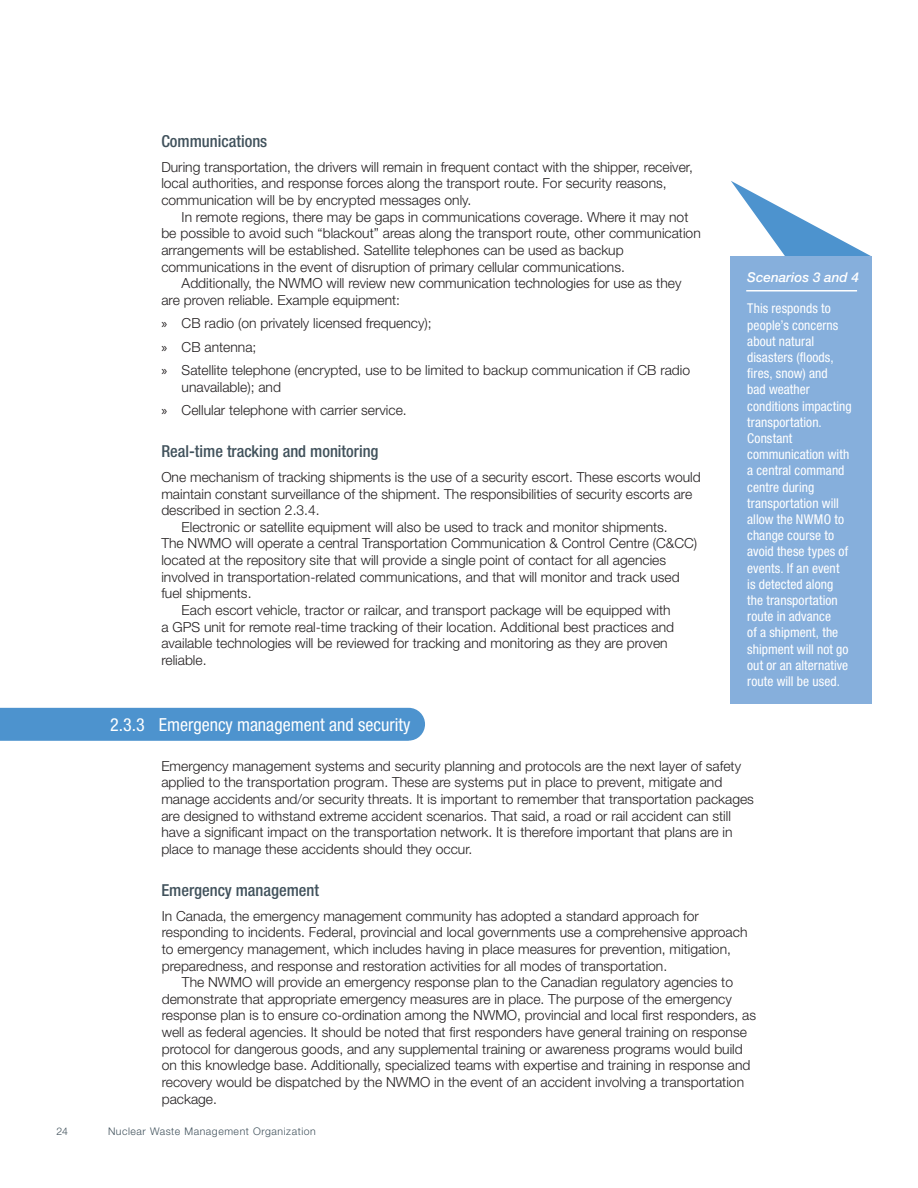
<style>
.page{position:relative;width:918px;height:1188px;background:#fff}
.page>*{position:absolute;margin:0;border:0;box-sizing:border-box;transform-origin:0 0}
.Alphabet_heading{font:condensed 18px "Helvetica Neue LT Std";color:#fff}
.First_para{font:500 condensed 16.5px "Helvetica Neue LT Std";color:#41525c}
.Paragraph_indented{font:300 13.8px/16.6px "Helvetica Neue LT Std";color:#231f20}
.First_para-2{font:300 13.8px/16.6px "Helvetica Neue LT Std";color:#231f20}
._3_0_Tables_-_Text{font:condensed 13.5px/16.2px "Helvetica Neue LT Std";letter-spacing:.005em;color:#fff}
.t1{font:italic 500 13.5px "Helvetica Neue LT Std";color:#fff}
.t2{font:300 10.5px "Helvetica Neue LT Std";letter-spacing:.055em;color:#41525c}
.s1{font-family:"Myriad Pro";font-weight:400}
</style>
<div class="page">
<svg style="left:731px;top:181px;width:141px;height:76px"></svg>
<div style="left:0;top:708px;width:425px;height:33px;background:#4d93ce"></div>
<div style="left:731px;top:257px;width:141px;height:447px;background:#86afdc"></div>
<hr style="left:746px;top:290px;width:111px;height:2px;background:#fff">
<p class="First_para" style="left:161px;top:131px;width:107px">Communications</p>
<p class="First_para-2" style="left:161px;top:158px;width:533px">During transportation, the drivers will remain in frequent contact with the shipper, receiver, local authorities, and response forces along the transport route. For security reasons, communication will be by encrypted messages only.</p>
<p class="Paragraph_indented" style="left:161px;top:208px;width:541px;text-indent:20px">In remote regions, there may be gaps in communications coverage. Where it may not be possible to avoid such “blackout” areas along the transport route, other communication arrangements will be established. Satellite telephones can be used as backup communications in the event of disruption of primary cellular communications.</p>
<p class="Paragraph_indented" style="left:161px;top:275px;width:522px;text-indent:20px">Additionally, the NWMO will review new communication technologies for use as they are proven reliable. Example equipment:</p>
<p class="Paragraph_indented" style="left:161px;top:315px;width:272px"><span class="s1">»</span> CB radio (on privately licensed frequency);</p>
<p class="Paragraph_indented" style="left:161px;top:338px;width:97px"><span class="s1">»</span> CB antenna;</p>
<p class="Paragraph_indented" style="left:182px;top:362px;width:510px;text-indent:-20px"><span class="s1">»</span> Satellite telephone (encrypted, use to be limited to backup communication if CB radio unavailable); and</p>
<p class="Paragraph_indented" style="left:161px;top:402px;width:247px"><span class="s1">»</span> Cellular telephone with carrier service.</p>
<p class="First_para" style="left:161px;top:441px;width:219px">Real-time tracking and monitoring</p>
<p class="First_para-2" style="left:161px;top:468px;width:541px">One mechanism of tracking shipments is the use of a security escort. These escorts would maintain constant surveillance of the shipment. The responsibilities of security escorts are described in section 2.3.4.</p>
<p class="Paragraph_indented" style="left:161px;top:518px;width:537px;text-indent:20px">Electronic or satellite equipment will also be used to track and monitor shipments.<br>The NWMO will operate a central Transportation Communication &amp; Control Centre (C&amp;CC) located at the repository site that will provide a single point of contact for all agencies involved in transportation-related communications, and that will monitor and track used fuel shipments.</p>
<p class="Paragraph_indented" style="left:161px;top:602px;width:514px;text-indent:20px">Each escort vehicle, tractor or railcar, and transport package will be equipped with a GPS unit for remote real-time tracking of their location. Additional best practices and available technologies will be reviewed for tracking and monitoring as they are proven reliable.</p>
<p class="t1" style="left:747px;top:269px;width:113px">Scenarios 3 and 4</p>
<p class="_3_0_Tables_-_Text" style="left:747px;top:301px;width:106px">This responds to people’s concerns about natural disasters (floods, fires, snow) and<br>bad weather conditions impacting transportation.<br>Constant communication with a central command centre during transportation will allow the NWMO to change course to avoid these types of events. If an event<br>is detected along the transportation route in advance<br>of a shipment, the shipment will not go out or an alternative route will be used.</p>
<p class="Alphabet_heading" style="left:110px;top:714px;width:302px">2.3.3 Emergency management and security</p>
<p class="First_para-2" style="left:161px;top:757px;width:594px">Emergency management systems and security planning and protocols are the next layer of safety applied to the transportation program. These are systems put in place to prevent, mitigate and manage accidents and/or security threats. It is important to remember that transportation packages are designed to withstand extreme accident scenarios. That said, a road or rail accident can still have a significant impact on the transportation network. It is therefore important that plans are in place to manage these accidents should they occur.</p>
<p class="First_para" style="left:161px;top:880px;width:159px">Emergency management</p>
<p class="First_para-2" style="left:162px;top:907px;width:587px">In Canada, the emergency management community has adopted a standard approach for responding to incidents. Federal, provincial and local governments use a comprehensive approach to emergency management, which includes having in place measures for prevention, mitigation, preparedness, and response and restoration activities for all modes of transportation.</p>
<p class="Paragraph_indented" style="left:162px;top:974px;width:596px;text-indent:20px">The NWMO will provide an emergency response plan to the Canadian regulatory agencies to demonstrate that appropriate emergency measures are in place. The purpose of the emergency response plan is to ensure co-ordination among the NWMO, provincial and local first responders, as well as federal agencies. It should be noted that first responders have general training on response protocol for dangerous goods, and any supplemental training or awareness programs would build on this knowledge base. Additionally, specialized teams with expertise and training in response and recovery would be dispatched by the NWMO in the event of an accident involving a transportation package.</p>
<p class="t2" style="left:56px;top:1125px;width:13px">24</p>
<p class="t2" style="left:108px;top:1125px;width:209px">Nuclear Waste Management Organization</p>
</div>
